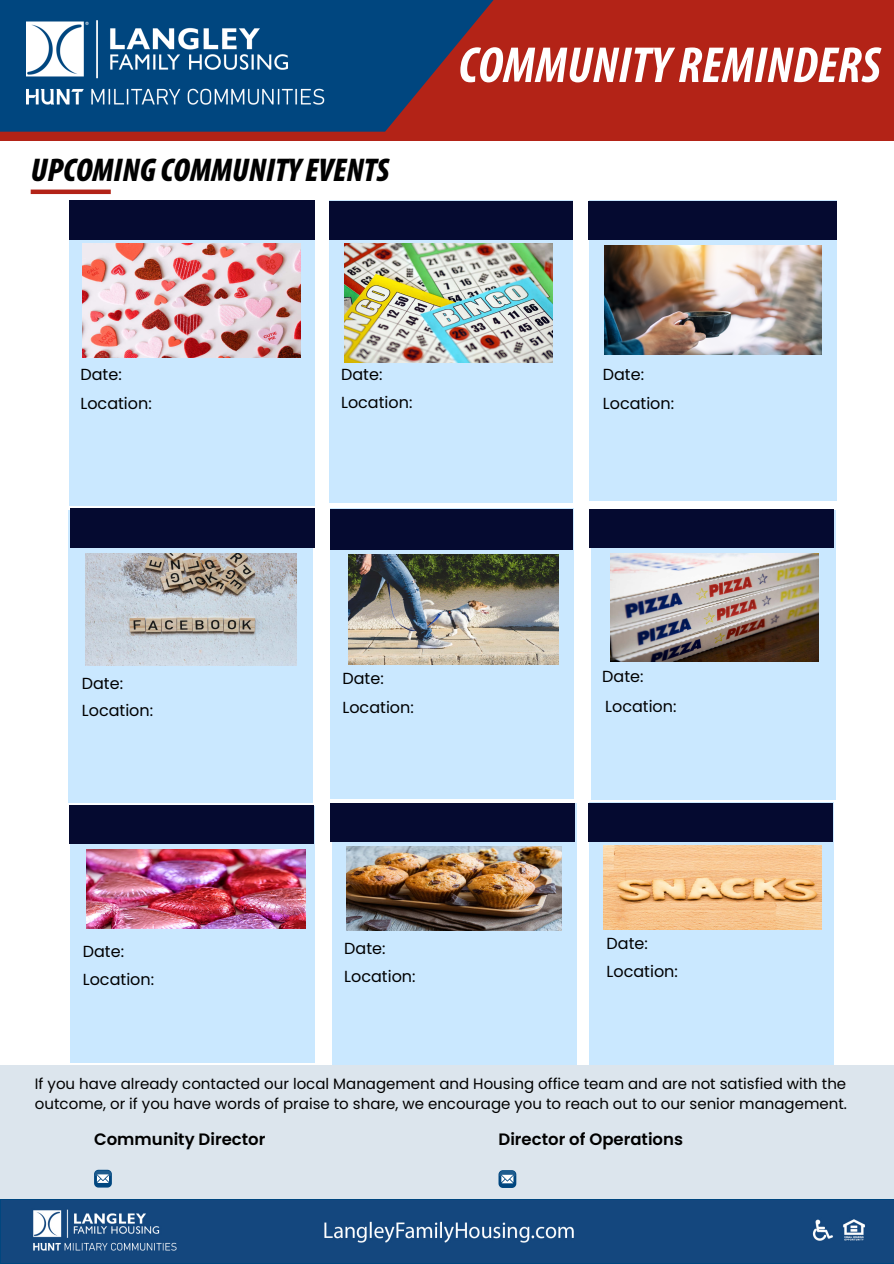
<style>
.page{position:relative;width:894px;height:1264px;background:#fff}
.page>*{position:absolute;margin:0;border:0;box-sizing:border-box;transform-origin:0 0}
.t1{font:italic 700 condensed 51px "Myriad Pro";letter-spacing:.005em;color:#fff}
.t2{font:italic 900 condensed 33px "Myriad Pro";color:#000}
.t3{font:600 16.5px "Poppins";color:#000}
.t4{font:16.05px/27.8px "Poppins";color:#000}
.t5{font:15px/20.2px "Poppins";color:#000}
</style>
<div class="page">
<div style="left:0;top:1198px;width:893px;height:65px;background:#00467f"></div>
<div style="left:0;top:1064px;width:893px;height:135px;background:#dce5ed"></div>
<div style="left:0;top:0;width:893px;height:141px;background:#b32317"></div>
<svg style="left:0;top:0;width:494px;height:132px;fill:#00467f"></svg>
<svg style="left:498px;top:1170px;width:18px;height:17px"></svg>
<svg style="left:94px;top:1169px;width:18px;height:18px"></svg>
<div style="left:31px;top:189px;width:80px;height:5px;background:#b32317"></div>
<div style="left:69px;top:200px;width:246px;height:306px;background:#cae8ff"></div>
<div style="left:329px;top:200px;width:243px;height:303px;background:#cae8ff"></div>
<div style="left:589px;top:200px;width:247px;height:301px;background:#cae8ff"></div>
<img style="left:82px;top:244px;width:218px;height:113px">
<img style="left:345px;top:243px;width:207px;height:119px">
<img style="left:604px;top:245px;width:217px;height:110px">
<div style="left:69px;top:200px;width:245px;height:40px;background:#050a30"></div>
<div style="left:329px;top:201px;width:243px;height:39px;background:#050a30"></div>
<div style="left:588px;top:201px;width:248px;height:39px;background:#050a30"></div>
<div style="left:68px;top:510px;width:245px;height:292px;background:#cae8ff"></div>
<div style="left:330px;top:508px;width:244px;height:291px;background:#cae8ff"></div>
<div style="left:591px;top:510px;width:244px;height:289px;background:#cae8ff"></div>
<img style="left:85px;top:553px;width:212px;height:112px">
<img style="left:349px;top:555px;width:209px;height:110px">
<img style="left:610px;top:554px;width:208px;height:107px">
<div style="left:70px;top:508px;width:245px;height:40px;background:#050a30"></div>
<div style="left:330px;top:509px;width:243px;height:40px;background:#050a30"></div>
<div style="left:589px;top:509px;width:244px;height:39px;background:#050a30"></div>
<img style="left:1px;top:1200px;width:892px;height:62px">
<img style="left:27px;top:15px;width:316px;height:99px">
<div style="left:332px;top:802px;width:244px;height:262px;background:#cae8ff"></div>
<div style="left:70px;top:805px;width:245px;height:257px;background:#cae8ff"></div>
<div style="left:330px;top:803px;width:244px;height:39px;background:#050a30"></div>
<div style="left:70px;top:805px;width:244px;height:39px;background:#050a30"></div>
<div style="left:589px;top:801px;width:244px;height:263px;background:#cae8ff"></div>
<div style="left:588px;top:803px;width:244px;height:39px;background:#050a30"></div>
<img style="left:86px;top:849px;width:219px;height:79px">
<img style="left:347px;top:846px;width:214px;height:84px">
<img style="left:603px;top:845px;width:218px;height:84px">
<h2 class="t2" style="left:31px;top:156px;width:360px">UPCOMING COMMUNITY EVENTS</h2>
<p class="t1" style="left:458px;top:44px;width:423px">COMMUNITY REMINDERS</p>
<p class="t4" style="left:80px;top:360px;width:43px">Date:</p>
<h4 class="t4" style="left:80px;top:390px;width:73px">Location:</h4>
<h3 class="t4" style="left:341px;top:360px;width:43px">Date:</h3>
<p class="t4" style="left:341px;top:388px;width:73px">Location:</p>
<p class="t4" style="left:602px;top:360px;width:43px">Date:</p>
<h3 class="t4" style="left:602px;top:390px;width:73px">Location:</h3>
<p class="t4" style="left:82px;top:669px;width:43px">Date:</p>
<h4 class="t4" style="left:82px;top:697px;width:73px">Location:</h4>
<h3 class="t4" style="left:342px;top:664px;width:43px">Date:</h3>
<p class="t4" style="left:342px;top:694px;width:73px">Location:</p>
<p class="t4" style="left:602px;top:663px;width:43px">Date:</p>
<h3 class="t4" style="left:605px;top:692px;width:73px">Location:</h3>
<p class="t4" style="left:83px;top:937px;width:73px">Date:<br>Location:</p>
<p class="t4" style="left:344px;top:934px;width:73px">Date:<br>Location:</p>
<p class="t4" style="left:606px;top:929px;width:73px">Date:<br>Location:</p>
<h3 class="t5" style="left:35px;top:1073px;width:813px">If you have already contacted our local Management and Housing office team and are not satisfied with the outcome, or if you have words of praise to share, we encourage you to reach out to our senior management.</h3>
<h1 class="t3" style="left:94px;top:1128px;width:173px">Community Director</h1>
<p class="t3" style="left:498px;top:1128px;width:186px">Director of Operations</p>
</div>
